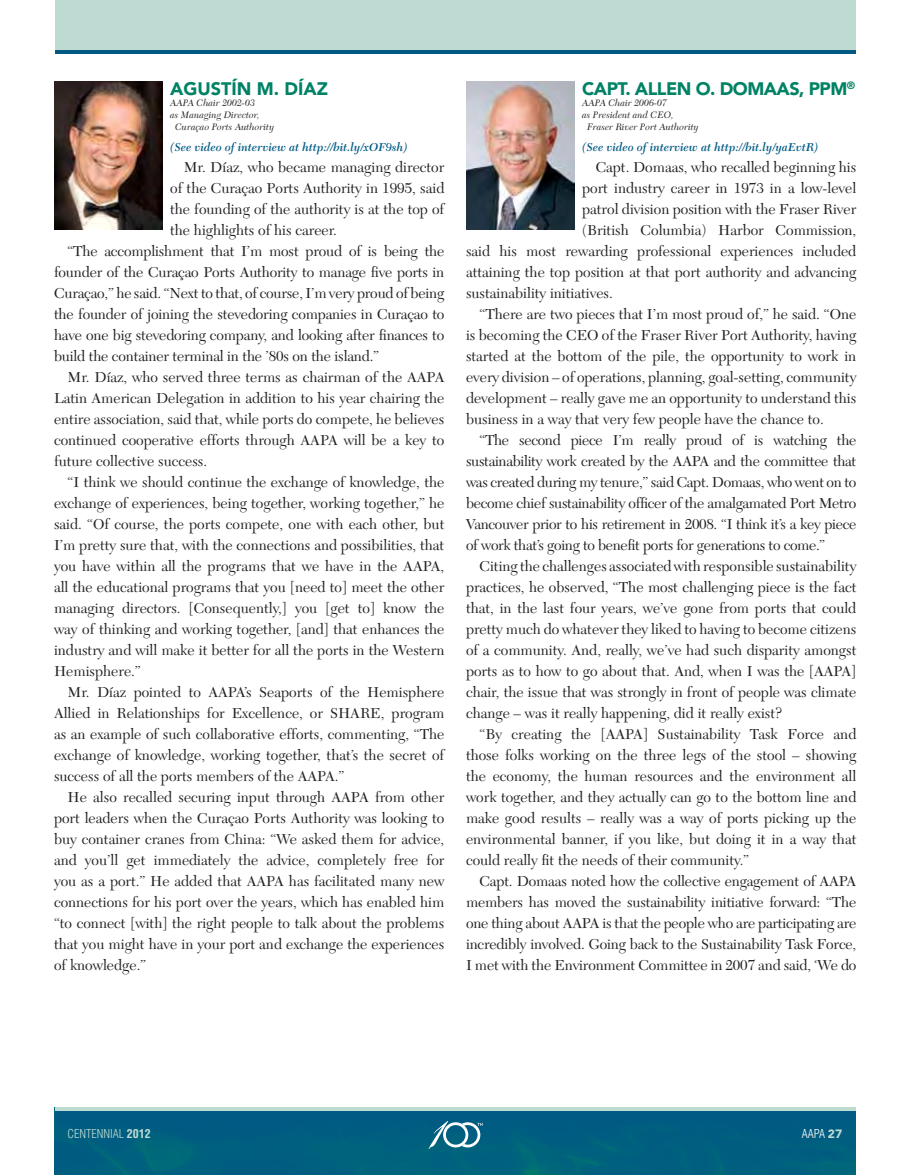
<style>
.page{position:relative;width:905px;height:1175px;background:#fff}
.page>*{position:absolute;margin:0;border:0;box-sizing:border-box;transform-origin:0 0}
.t1{font:900 18px "Avenir LT Std";letter-spacing:-.03em;color:#008265}
.t2{font:900 18px "Avenir LT Std";color:#008265}
.t3{font:15px "New Caledonia LT Std";color:#231f20}
.t4{font:15px "New Caledonia LT Std";letter-spacing:-.02em;color:#231f20}
.t5{font:italic 600 12px "New Caledonia LT Std";color:#005a84}
.t6{font:300 condensed 12px "Helvetica LT Std";color:#bedbd3}
.t7{font:300 condensed 12px "Helvetica LT Std";color:#fff}
.t8{font:italic 9.75px "New Caledonia LT Std";color:#231f20}
.s1{font-weight:700}
.s2{font-family:"Avenir LT Std";font-weight:900;font-stretch:normal;color:#bedbd3}
</style>
<div class="page">
<div style="left:55px;top:1161px;width:800px;height:13px;background:#00617f"></div>
<div style="left:55px;top:1107px;width:800px;height:54px;background:#005a84"></div>
<div style="left:55px;top:0;width:800px;height:54px;background:#bedbd3"></div>
<svg style="left:428px;top:1121px;width:54px;height:28px"></svg>
<hr style="left:55px;top:1107px;width:800px;height:3px;background:#bedbd3">
<hr style="left:55px;top:51px;width:800px;height:3px;background:#005a84">
<img style="left:54px;top:81px;width:108px;height:149px">
<img style="left:466px;top:81px;width:108px;height:149px">
<p class="t2" style="left:170px;top:77px;width:159px">AGUSTÍN M. DÍAZ</p>
<p class="t8" style="left:170px;top:98px;width:86px">AAPA Chair 2002-03</p>
<p class="t8" style="left:170px;top:109px;width:91px">as Managing Director,</p>
<p class="t8" style="left:175px;top:121px;width:101px">Curaçao Ports Authority</p>
<p class="t5" style="left:170px;top:140px;width:239px">(See video of interview at http://bit.ly/xOF9sh)</p>
<p class="t3" style="left:184px;top:158px;width:262px">Mr. Díaz, who became managing director</p>
<p class="t3" style="left:170px;top:179px;width:276px">of the Curaçao Ports Authority in 1995, said</p>
<p class="t3" style="left:170px;top:200px;width:276px">the founding of the authority is at the top of</p>
<p class="t3" style="left:170px;top:221px;width:168px">the highlights of his career.</p>
<p class="t3" style="left:68px;top:242px;width:378px">“The accomplishment that I’m most proud of is being the</p>
<p class="t3" style="left:54px;top:263px;width:392px">founder of the Curaçao Ports Authority to manage five ports in</p>
<p class="t3" style="left:54px;top:284px;width:392px">Curaçao,” he said. “Next to that, of course, I’m very proud of being</p>
<p class="t3" style="left:54px;top:305px;width:392px">the founder of joining the stevedoring companies in Curaçao to</p>
<p class="t3" style="left:54px;top:326px;width:392px">have one big stevedoring company, and looking after finances to</p>
<p class="t3" style="left:54px;top:347px;width:326px">build the container terminal in the ’80s on the island.”</p>
<p class="t3" style="left:68px;top:368px;width:378px">Mr. Díaz, who served three terms as chairman of the AAPA</p>
<p class="t3" style="left:54px;top:389px;width:392px">Latin American Delegation in addition to his year chairing the</p>
<p class="t3" style="left:54px;top:410px;width:392px">entire association, said that, while ports do compete, he believes</p>
<p class="t3" style="left:54px;top:431px;width:392px">continued cooperative efforts through AAPA will be a key to</p>
<p class="t3" style="left:54px;top:452px;width:155px">future collective success.</p>
<p class="t3" style="left:68px;top:473px;width:378px">“I think we should continue the exchange of knowledge, the</p>
<p class="t3" style="left:54px;top:494px;width:392px">exchange of experiences, being together, working together,” he</p>
<p class="t3" style="left:54px;top:515px;width:392px">said. “Of course, the ports compete, one with each other, but</p>
<p class="t3" style="left:54px;top:536px;width:392px">I’m pretty sure that, with the connections and possibilities, that</p>
<p class="t3" style="left:54px;top:557px;width:392px">you have within all the programs that we have in the AAPA,</p>
<p class="t3" style="left:54px;top:578px;width:392px">all the educational programs that you [need to] meet the other</p>
<p class="t3" style="left:54px;top:599px;width:392px">managing directors. [Consequently,] you [get to] know the</p>
<p class="t3" style="left:54px;top:620px;width:392px">way of thinking and working together, [and] that enhances the</p>
<p class="t3" style="left:54px;top:641px;width:392px">industry and will make it better for all the ports in the Western</p>
<p class="t3" style="left:54px;top:662px;width:88px">Hemisphere.”</p>
<p class="t3" style="left:68px;top:683px;width:378px">Mr. Díaz pointed to AAPA’s Seaports of the Hemisphere</p>
<p class="t3" style="left:54px;top:704px;width:392px">Allied in Relationships for Excellence, or SHARE, program</p>
<p class="t3" style="left:54px;top:725px;width:392px">as an example of such collaborative efforts, commenting, “The</p>
<p class="t3" style="left:54px;top:746px;width:392px">exchange of knowledge, working together, that’s the secret of</p>
<p class="t3" style="left:54px;top:767px;width:292px">success of all the ports members of the AAPA.”</p>
<p class="t3" style="left:68px;top:788px;width:378px">He also recalled securing input through AAPA from other</p>
<p class="t3" style="left:54px;top:809px;width:392px">port leaders when the Curaçao Ports Authority was looking to</p>
<p class="t3" style="left:54px;top:830px;width:392px">buy container cranes from China: “We asked them for advice,</p>
<p class="t3" style="left:54px;top:851px;width:392px">and you’ll get immediately the advice, completely free for</p>
<p class="t3" style="left:54px;top:872px;width:392px">you as a port.” He added that AAPA has facilitated many new</p>
<p class="t3" style="left:54px;top:893px;width:392px">connections for his port over the years, which has enabled him</p>
<p class="t3" style="left:54px;top:914px;width:392px">“to connect [with] the right people to talk about the problems</p>
<p class="t3" style="left:54px;top:935px;width:392px">that you might have in your port and exchange the experiences</p>
<p class="t3" style="left:54px;top:956px;width:93px">of knowledge.”</p>
<p class="t1" style="left:582px;top:77px;width:274px">CAP T. ALL EN O. DOMAA S, PPM <sup>®</sup></p>
<p class="t8" style="left:582px;top:98px;width:86px">AAPA Chair 2006-07</p>
<p class="t8" style="left:582px;top:109px;width:93px">as President and CEO,</p>
<p class="t8" style="left:587px;top:121px;width:113px">Fraser River Port Authority</p>
<p class="t5" style="left:582px;top:140px;width:238px">(See video of interview at http://bit.ly/yaEvtR)</p>
<p class="t3" style="left:595px;top:158px;width:262px">Capt. Domaas, who recalled beginning his</p>
<p class="t3" style="left:582px;top:179px;width:276px">port industry career in 1973 in a low-level</p>
<p class="t3" style="left:582px;top:200px;width:276px">patrol division position with the Fraser River</p>
<p class="t3" style="left:582px;top:221px;width:276px">(British Columbia) Harbor Commission,</p>
<p class="t3" style="left:466px;top:242px;width:392px">said his most rewarding professional experiences included</p>
<p class="t3" style="left:466px;top:263px;width:392px">attaining the top position at that port authority and advancing</p>
<p class="t3" style="left:466px;top:284px;width:148px">sustainability initiatives.</p>
<p class="t3" style="left:479px;top:305px;width:378px">“There are two pieces that I’m most proud of,” he said. “One</p>
<p class="t3" style="left:466px;top:326px;width:392px">is becoming the CEO of the Fraser River Port Authority, having</p>
<p class="t3" style="left:466px;top:347px;width:392px">started at the bottom of the pile, the opportunity to work in</p>
<p class="t3" style="left:466px;top:368px;width:392px">every division – of operations, planning, goal-setting, community</p>
<p class="t3" style="left:466px;top:389px;width:392px">development – really gave me an opportunity to understand this</p>
<p class="t3" style="left:466px;top:410px;width:359px">business in a way that very few people have the chance to.</p>
<p class="t4" style="left:479px;top:431px;width:378px">“The second piece I’m really proud of is watching the</p>
<p class="t4" style="left:466px;top:452px;width:392px">sustainability work created by the AAPA and the committee that</p>
<p class="t4" style="left:466px;top:473px;width:392px">was created during my tenure,” said Capt. Domaas, who went on to</p>
<p class="t4" style="left:466px;top:494px;width:392px">become chief sustainability officer of the amalgamated Port Metro</p>
<p class="t4" style="left:466px;top:515px;width:392px">Vancouver prior to his retirement in 2008. “I think it’s a key piece</p>
<p class="t4" style="left:466px;top:536px;width:360px">of work that’s going to benefit ports for generations to come.”</p>
<p class="t3" style="left:479px;top:557px;width:378px">Citing the challenges associated with responsible sustainability</p>
<p class="t3" style="left:466px;top:578px;width:392px">practices, he observed, “The most challenging piece is the fact</p>
<p class="t3" style="left:466px;top:599px;width:392px">that, in the last four years, we’ve gone from ports that could</p>
<p class="t3" style="left:466px;top:620px;width:392px">pretty much do whatever they liked to having to become citizens</p>
<p class="t3" style="left:466px;top:641px;width:392px">of a community. And, really, we’ve had such disparity amongst</p>
<p class="t3" style="left:466px;top:662px;width:392px">ports as to how to go about that. And, when I was the [AAPA]</p>
<p class="t3" style="left:466px;top:683px;width:392px">chair, the issue that was strongly in front of people was climate</p>
<p class="t3" style="left:466px;top:704px;width:317px">change – was it really happening, did it really exist?</p>
<p class="t3" style="left:479px;top:725px;width:378px">“By creating the [AAPA] Sustainability Task Force and</p>
<p class="t3" style="left:466px;top:746px;width:392px">those folks working on the three legs of the stool – showing</p>
<p class="t3" style="left:466px;top:767px;width:392px">the economy, the human resources and the environment all</p>
<p class="t3" style="left:466px;top:788px;width:392px">work together, and they actually can go to the bottom line and</p>
<p class="t3" style="left:466px;top:809px;width:392px">make good results – really was a way of ports picking up the</p>
<p class="t3" style="left:466px;top:830px;width:392px">environmental banner, if you like, but doing it in a way that</p>
<p class="t3" style="left:466px;top:851px;width:284px">could really fit the needs of their community.”</p>
<p class="t3" style="left:479px;top:872px;width:378px">Capt. Domaas noted how the collective engagement of AAPA</p>
<p class="t3" style="left:466px;top:893px;width:392px">members has moved the sustainability initiative forward: “The</p>
<p class="t3" style="left:466px;top:914px;width:392px">one thing about AAPA is that the people who are participating are</p>
<p class="t3" style="left:466px;top:935px;width:392px">incredibly involved. Going back to the Sustainability Task Force,</p>
<p class="t3" style="left:466px;top:956px;width:392px">I met with the Environment Committee in 2007 and said, ‘We do</p>
<p class="t6" style="left:67px;top:1126px;width:85px">CENTENNIAL <span class="s1">2012</span></p>
<p class="t7" style="left:801px;top:1126px;width:42px">AAPA <span class="s2">27</span></p>
</div>
